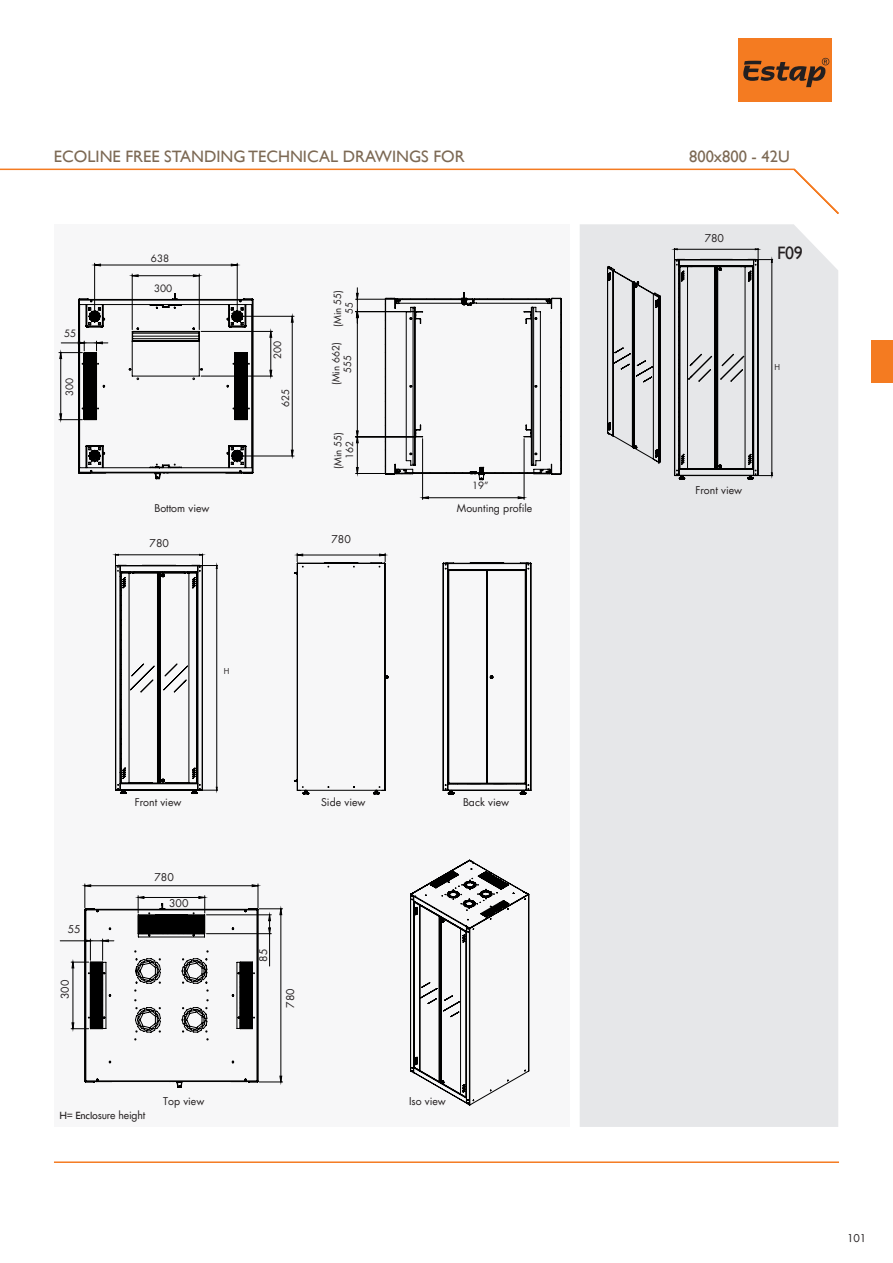
<style>
.page{position:relative;width:893px;height:1263px;background:#fff}
.page>*{position:absolute;margin:0;border:0;box-sizing:border-box;transform-origin:0 0}
.t1{font:18px "Gill Sans";color:#231f20}
.t2{font:16.5px "Gill Sans";color:#7c6954}
.t3{font:10.5px "Futura";color:#231f20}
.t4{font:10.5px "Futura";letter-spacing:-.02em;color:#231f20}
.t5{font:9.9px "Futura";color:#231f20}
.t6{font:9.75px/11.7px "Futura";color:#231f20;text-align:center}
.t7{font:7.8px "Futura";color:#231f20}
.s1{font-family:"Gill Sans"}
</style>
<div class="page">
<div style="left:738px;top:39px;width:93px;height:63px;background:#f47b21"></div>
<svg style="left:743px;top:58px;width:86px;height:29px"></svg>
<hr style="left:0;top:169px;width:794px;height:1px;background:#f47b21">
<svg style="left:792px;top:168px;width:47px;height:46px"></svg>
<div style="left:872px;top:340px;width:21px;height:43px;background:#f47b21"></div>
<div style="left:54px;top:224px;width:516px;height:903px;background:#f7f7f8"></div>
<div style="left:580px;top:224px;width:258px;height:903px;background:#e6e7e9"></div>
<hr style="left:54px;top:1161px;width:785px;height:2px;background:#f47b21">
<hr style="left:60px;top:940px;width:30px;height:1px;background:#000">
<svg style="left:71px;top:884px;width:212px;height:204px"></svg>
<hr style="left:355px;top:299px;width:40px;height:1px;background:#000">
<hr style="left:355px;top:311px;width:59px;height:1px;background:#000">
<hr style="left:355px;top:473px;width:40px;height:1px;background:#000">
<hr style="left:355px;top:437px;width:59px;height:1px;background:#000">
<svg style="left:356px;top:288px;width:206px;height:211px"></svg>
<svg style="left:115px;top:554px;width:103px;height:240px"></svg>
<svg style="left:297px;top:553px;width:89px;height:9px"></svg>
<svg style="left:294px;top:563px;width:237px;height:232px"></svg>
<svg style="left:91px;top:264px;width:203px;height:192px"></svg>
<hr style="left:237px;top:263px;width:1px;height:51px;background:#000">
<hr style="left:94px;top:263px;width:1px;height:51px;background:#000">
<hr style="left:132px;top:274px;width:1px;height:56px;background:#000">
<hr style="left:199px;top:274px;width:1px;height:56px;background:#000">
<hr style="left:201px;top:376px;width:72px;height:1px;background:#000">
<hr style="left:201px;top:331px;width:72px;height:1px;background:#000">
<hr style="left:239px;top:456px;width:55px;height:1px;background:#000">
<hr style="left:239px;top:316px;width:55px;height:1px;background:#000">
<svg style="left:95px;top:264px;width:142px;height:2px"></svg>
<svg style="left:133px;top:275px;width:66px;height:2px"></svg>
<svg style="left:270px;top:332px;width:2px;height:44px"></svg>
<svg style="left:291px;top:317px;width:2px;height:139px"></svg>
<svg style="left:59px;top:293px;width:194px;height:186px"></svg>
<svg style="left:410px;top:860px;width:119px;height:245px"></svg>
<svg style="left:607px;top:248px;width:166px;height:231px;background:#c0c0c2"></svg>
<h2 class="t2" style="left:54px;top:146px;width:412px">ECOLINE FREE STANDING TECHNICAL DRAWINGS FOR</h2>
<h2 class="t2" style="left:689px;top:146px;width:102px">800x800 - 42U</h2>
<p class="t5" style="left:64px;top:328px;width:14px">55</p>
<p class="t5" style="left:65px;top:396px;width:20px;rotate:-90deg">300</p>
<p class="t5" style="left:151px;top:253px;width:20px">638</p>
<p class="t5" style="left:154px;top:283px;width:20px">300</p>
<p class="t3" style="left:154px;top:504px;width:57px">Bottom view</p>
<p class="t3" style="left:150px;top:539px;width:21px">780</p>
<p class="t5" style="left:273px;top:359px;width:20px;rotate:-90deg">200</p>
<p class="t5" style="left:281px;top:407px;width:20px;rotate:-90deg">625</p>
<p class="t6" style="left:333px;top:327px;width:39px;rotate:-90deg">(Min 55)<br>55</p>
<p class="t6" style="left:331px;top:385px;width:45px;rotate:-90deg">(Min 662)<br>555</p>
<p class="t6" style="left:333px;top:469px;width:39px;rotate:-90deg">(Min 55)<br>162</p>
<p class="t3" style="left:331px;top:534px;width:21px">780</p>
<p class="t7" style="left:224px;top:667px;width:7px">H</p>
<p class="t6" style="left:472px;top:480px;width:18px">19”</p>
<p class="t3" style="left:457px;top:504px;width:77px">Mounting profile</p>
<p class="t3" style="left:705px;top:234px;width:21px">780</p>
<h1 class="t1" style="left:777px;top:243px;width:27px">F09</h1>
<p class="t7" style="left:774px;top:363px;width:7px">H</p>
<p class="t3" style="left:695px;top:485px;width:48px">Front view</p>
<p class="t3" style="left:68px;top:924px;width:14px">55</p>
<p class="t3" style="left:60px;top:999px;width:21px;rotate:-90deg">300</p>
<p class="t3" style="left:135px;top:797px;width:48px">Front view</p>
<p class="t3" style="left:154px;top:872px;width:21px">780</p>
<p class="t3" style="left:169px;top:898px;width:21px">300</p>
<p class="t3" style="left:321px;top:797px;width:46px">Side view</p>
<p class="t3" style="left:463px;top:797px;width:48px">Back view</p>
<p class="t3" style="left:258px;top:961px;width:14px;rotate:-90deg">85</p>
<p class="t3" style="left:285px;top:1008px;width:21px;rotate:-90deg">780</p>
<p class="t3" style="left:163px;top:1096px;width:43px">Top view</p>
<p class="t3" style="left:409px;top:1096px;width:38px">Iso view</p>
<p class="t4" style="left:59px;top:1110px;width:87px"><span class="s1">H= Enclo</span>sure height</p>
<p class="t3" style="left:847px;top:1233px;width:21px">101</p>
</div>
